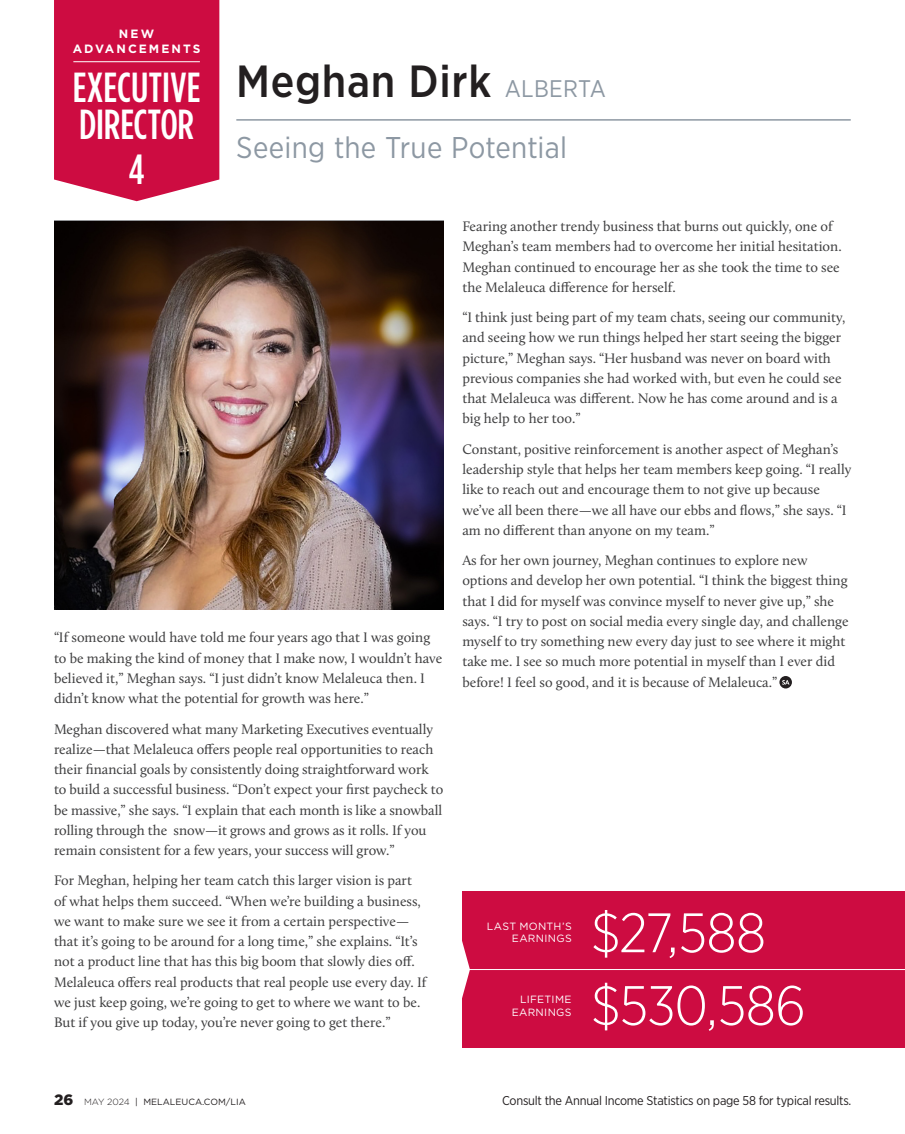
<style>
.page{position:relative;width:905px;height:1134px;background:#fff}
.page>*{position:absolute;margin:0;border:0;box-sizing:border-box;transform-origin:0 0}
.t1{font:300 55.5px "Gotham Narrow";letter-spacing:-.01em;color:#fff}
.ED_-_Name{font:500 45px "Gotham Narrow";letter-spacing:.015em;color:#231f20}
.ACHIEVEMENT_LEADERS_-_NAME{font:500 42px/37.5px "Gotham Condensed";color:#fff}
.ED_-_Headline{font:30px "Gotham Narrow";letter-spacing:.005em;color:#8d98a3}
.ED_-_Body_copy{font:14.25px/20.2px "Calluna";color:#3e3e3f}
.t2{font:12.75px "Gotham Narrow";letter-spacing:-.02em;color:#231f20}
.t3{font:700 12px/14.4px "Gotham";letter-spacing:.17em;color:#fff;text-align:center}
.t4{font:10.5px/12.6px "Gotham";letter-spacing:.03em;color:#fff;text-align:right}
.t5{font:9px "Gotham";color:#231f20}
.s1{font-weight:400;font-size:24px;color:#8d98a3}
.s2{font-weight:900;font-size:15px}
.s3{font-weight:300}
</style>
<div class="page">
<img style="left:54px;top:221px;width:389px;height:388px">
<hr style="left:236px;top:119px;width:614px;height:2px;background:#8d98a3">
<svg style="left:779px;top:676px;width:13px;height:13px"></svg>
<svg style="left:782px;top:680px;width:7px;height:5px"></svg>
<div style="left:462px;top:892px;width:442px;height:156px;background:#cd0c41"></div>
<svg style="left:462px;top:941px;width:8px;height:57px"></svg>
<hr style="left:462px;top:969px;width:442px;height:1px;background:#fff">
<div style="left:54px;top:0;width:165px;height:201px;background:#cd0c41"></div>
<hr style="left:73px;top:61px;width:127px;height:1px;background:#fff">
<p class="t3" style="left:73px;top:27px;width:129px">NEW<br>ADVANCEMENTS</p>
<p class="ACHIEVEMENT_LEADERS_-_NAME" style="left:73px;top:68px;width:129px">EXECUTIVE<br>DIRECTOR</p>
<p class="ACHIEVEMENT_LEADERS_-_NAME" style="left:129px;top:150px;width:17px">4</p>
<p class="ED_-_Name" style="left:236px;top:53px;width:371px">Meghan Dirk <span class="s1">ALBERTA</span></p>
<p class="ED_-_Headline" style="left:236px;top:129px;width:332px">Seeing the True Potential</p>
<p class="ED_-_Body_copy" style="left:54px;top:627px;width:390px">“If someone would have told me four years ago that I was going to be making the kind of money that I make now, I wouldn’t have believed it,” Meghan says. “I just didn’t know Melaleuca then. I didn’t know what the potential for growth was here.”</p>
<p class="ED_-_Body_copy" style="left:54px;top:719px;width:391px">Meghan discovered what many Marketing Executives eventually realize—that Melaleuca offers people real opportunities to reach their financial goals by consistently doing straightforward work to build a successful business. “Don’t expect your first paycheck to be massive,” she says. “I explain that each month is like a snowball rolling through the snow—it grows and grows as it rolls. If you remain consistent for a few years, your success will grow.”</p>
<p class="ED_-_Body_copy" style="left:54px;top:870px;width:374px">For Meghan, helping her team catch this larger vision is part of what helps them succeed. “When we’re building a business, we want to make sure we see it from a certain perspective— that it’s going to be around for a long time,” she explains. “It’s not a product line that has this big boom that slowly dies off.<br>Melaleuca offers real products that real people use every day. If we just keep going, we’re going to get to where we want to be.<br>But if you give up today, you’re never going to get there.”</p>
<p class="ED_-_Body_copy" style="left:462px;top:216px;width:381px">Fearing another trendy business that burns out quickly, one of Meghan’s team members had to overcome her initial hesitation.<br>Meghan continued to encourage her as she took the time to see the Melaleuca difference for herself.</p>
<p class="ED_-_Body_copy" style="left:462px;top:307px;width:384px">“I think just being part of my team chats, seeing our community, and seeing how we run things helped her start seeing the bigger picture,” Meghan says. “Her husband was never on board with previous companies she had worked with, but even he could see that Melaleuca was different. Now he has come around and is a big help to her too.”</p>
<p class="ED_-_Body_copy" style="left:462px;top:439px;width:390px">Constant, positive reinforcement is another aspect of Meghan’s leadership style that helps her team members keep going. “I really like to reach out and encourage them to not give up because we’ve all been there—we all have our ebbs and flows,” she says. “I am no different than anyone on my team.”</p>
<p class="ED_-_Body_copy" style="left:462px;top:550px;width:388px">As for her own journey, Meghan continues to explore new options and develop her own potential. “I think the biggest thing that I did for myself was convince myself to never give up,” she says. “I try to post on social media every single day, and challenge myself to try something new every day just to see where it might take me. I see so much more potential in myself than I ever did before! I feel so good, and it is because of Melaleuca.”</p>
<p class="t4" style="left:487px;top:919px;width:86px">LAST MONTH’S<br>EARNINGS</p>
<p class="t4" style="left:511px;top:993px;width:61px">LIFETIME<br>EARNINGS</p>
<p class="t1" style="left:591px;top:899px;width:176px">$27,588</p>
<p class="t1" style="left:591px;top:971px;width:216px">$530,586</p>
<p class="t5" style="left:54px;top:1096px;width:193px"><span class="s2">26</span> <span class="s3">MAY 2024</span> | MELALEUCA.COM/LIA</p>
<p class="t2" style="left:502px;top:1092px;width:351px">Consult the Annual Income Statistics on page 58 for typical results.</p>
</div>
